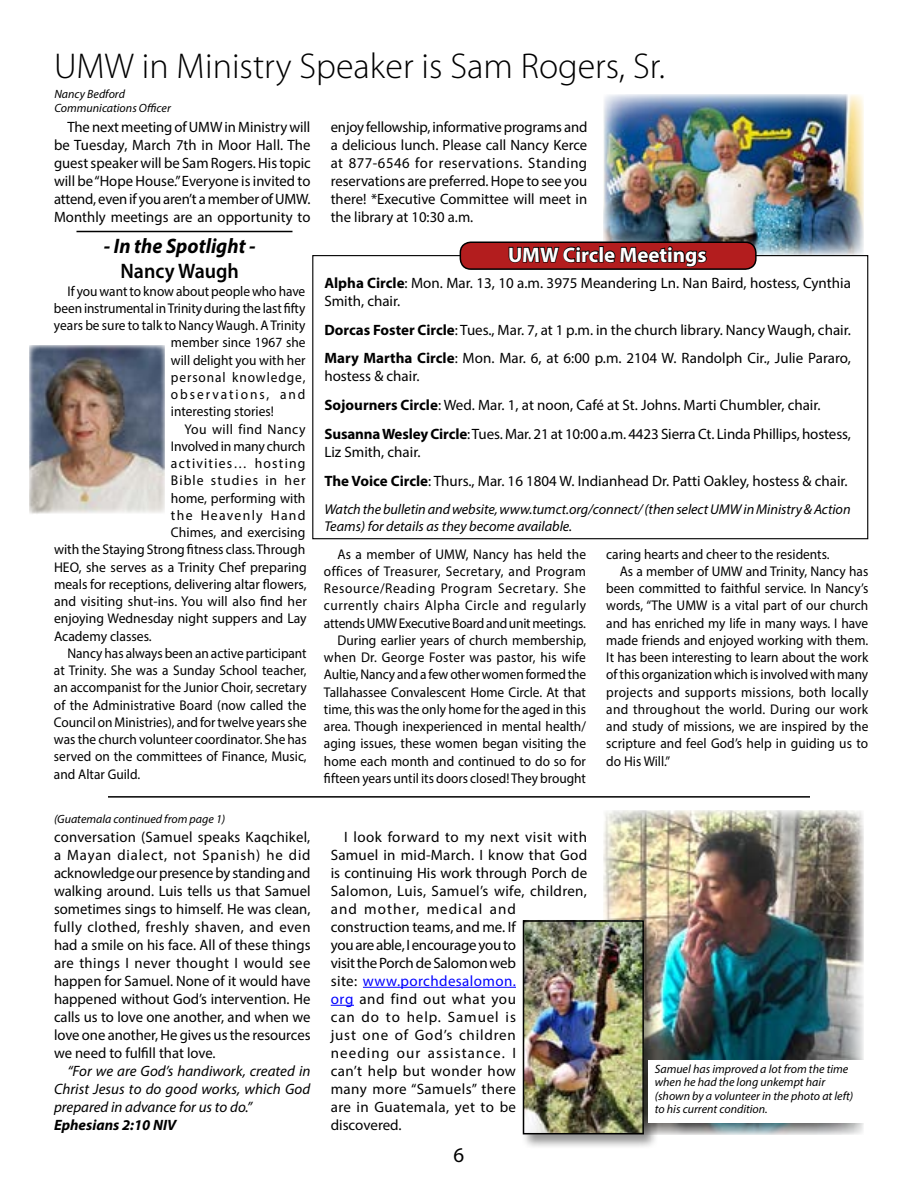
<style>
.page{position:relative;width:918px;height:1188px;background:#fff}
.page>*{position:absolute;margin:0;border:0;box-sizing:border-box;transform-origin:0 0}
.t1{font:300 36px "Myriad Pro";color:#000}
.t2{font:700 21px "Myriad Pro";color:#fff}
.t3{font:italic 700 21px "Myriad Pro";color:#000;scale:.95 1}
.t4{font:600 21px "Myriad Pro";color:#000;scale:.95 1}
.t5{font:21px "Myriad Pro";color:#000}
.t6{font:15px/18px "Myriad Pro";color:#000}
.t7{font:15px/18px "Myriad Pro";letter-spacing:.025em;color:#000}
.t8{font:italic 15px/18px "Myriad Pro";color:#000;text-align:justify}
.t9{font:italic 700 15px "Myriad Pro";color:#000}
.t10{font:italic 14.25px/17.1px "Myriad Pro";letter-spacing:-.005em;color:#000}
.t11{font:14.1px/17.2px "Myriad Pro";color:#000;text-align:right;scale:.95 1}
.t12{font:14.1px "Myriad Pro";color:#000}
.t13{font:14.1px "Myriad Pro";letter-spacing:.02em;color:#000;scale:.95 1}
.t14{font:14.1px "Myriad Pro";letter-spacing:.065em;color:#000;scale:.95 1}
.t15{font:14.1px "Myriad Pro";letter-spacing:.09em;color:#000}
.t16{font:14.1px "Myriad Pro";letter-spacing:.08em;color:#000}
.t17{font:14.1px "Myriad Pro";letter-spacing:.145em;color:#000;scale:.95 1}
.t18{font:14.1px "Myriad Pro";letter-spacing:.035em;color:#000}
.t19{font:14.1px "Myriad Pro";letter-spacing:.095em;color:#000}
.t20{font:italic 12px/13.5px "Myriad Pro";color:#000}
.s1{font-weight:700}
.s2{color:#00f}
</style>
<div class="page">
<img style="left:603px;top:94px;width:261px;height:160px">
<div style="left:460px;top:242px;width:296px;height:27px;background:#b31d1e;border-radius:10px"></div>
<img style="left:508px;top:181px;width:200px;height:86px">
<div style="left:460px;top:242px;width:297px;height:28px;border:2px solid #000;border-radius:10px"></div>
<img style="left:29px;top:345px;width:135px;height:169px">
<hr style="left:76px;top:231px;width:216px;height:1px;background:#000">
<hr style="left:108px;top:796px;width:702px;height:2px;background:#000">
<hr style="left:363px;top:987px;width:153px;height:1px;background:#00f">
<svg style="left:331px;top:1005px;width:23px;height:1px"></svg>
<img style="left:603px;top:811px;width:261px;height:323px">
<div style="left:522px;top:919px;width:136px;height:230px;background:#000;opacity:.43"></div>
<img style="left:526px;top:923px;width:115px;height:208px">
<div style="left:523px;top:920px;width:121px;height:214px;border:2px solid #000"></div>
<div style="left:648px;top:1061px;width:216px;height:62px;background:#fff"></div>
<h1 class="t1" style="left:54px;top:46px;width:613px">UMW in Ministry Speaker is Sam Rogers, Sr.</h1>
<p class="t6" style="left:54px;top:117px;width:258px;text-align:justify;text-indent:13px">The next meeting of UMW in Ministry will be Tuesday, March 7th in Moor Hall. The guest speaker will be Sam Rogers. His topic will be “Hope House.” Everyone is invited to attend, even if you aren’t a member of UMW.<br>Monthly meetings are an opportunity to</p>
<p class="t6" style="left:331px;top:117px;width:258px;text-align:justify">enjoy fellowship, informative programs and a delicious lunch. Please call Nancy Kerce at 877-6546 for reservations. Standing reservations are preferred. Hope to see you there! *Executive Committee will meet in the library at 10:30 a.m.</p>
<h2 class="t2" style="left:508px;top:241px;width:200px">UMW Circle Meetings</h2>
<p class="t20" style="left:54px;top:87px;width:118px">Nancy Bedford<br>Communications Officer</p>
<h2 class="t3" style="left:104px;top:232px;width:161px">- In the Spotlight -</h2>
<h2 class="t4" style="left:120px;top:258px;width:126px">Nancy Waugh</h2>
<p class="t11" style="left:68px;top:282px;width:252px">If you want to know about people who have</p>
<p class="t11" style="left:54px;top:299px;width:266px">been instrumental in Trinity during the last fifty</p>
<p class="t11" style="left:54px;top:317px;width:266px">years be sure to talk to Nancy Waugh. A Trinity</p>
<p class="t11" style="left:171px;top:334px;width:143px">member since 1967 she</p>
<p class="t11" style="left:171px;top:351px;width:143px">will delight you with her</p>
<p class="t14" style="left:171px;top:368px;width:143px">personal knowledge,</p>
<p class="t17" style="left:171px;top:386px;width:143px">observations, and</p>
<p class="t11" style="left:171px;top:403px;width:110px">interesting stories!</p>
<p class="t18" style="left:184px;top:420px;width:123px">You will find Nancy</p>
<p class="t12" style="left:171px;top:437px;width:136px">Involved in many church</p>
<p class="t15" style="left:171px;top:455px;width:136px">activities… hosting</p>
<p class="t16" style="left:171px;top:472px;width:136px">Bible studies in her</p>
<p class="t12" style="left:171px;top:489px;width:136px">home, performing with</p>
<p class="t19" style="left:171px;top:506px;width:136px">the Heavenly Hand</p>
<p class="t12" style="left:171px;top:524px;width:136px">Chimes, and exercising</p>
<p class="t12" style="left:54px;top:541px;width:253px">with the Staying Strong fitness class. Through</p>
<p class="t12" style="left:54px;top:558px;width:254px">HEO, she serves as a Trinity Chef preparing</p>
<p class="t12" style="left:54px;top:575px;width:254px">meals for receptions, delivering altar flowers,</p>
<p class="t12" style="left:54px;top:593px;width:254px">and visiting shut-ins. You will also find her</p>
<p class="t12" style="left:54px;top:610px;width:254px">enjoying Wednesday night suppers and Lay</p>
<p class="t12" style="left:54px;top:627px;width:99px">Academy classes.</p>
<p class="t11" style="left:68px;top:644px;width:253px">Nancy has always been an active participant</p>
<p class="t11" style="left:54px;top:662px;width:268px">at Trinity. She was a Sunday School teacher,</p>
<p class="t11" style="left:54px;top:679px;width:268px">an accompanist for the Junior Choir, secretary</p>
<p class="t11" style="left:54px;top:696px;width:267px">of the Administrative Board (now called the</p>
<p class="t11" style="left:54px;top:713px;width:268px">Council on Ministries), and for twelve years she</p>
<p class="t11" style="left:54px;top:731px;width:268px">was the church volunteer coordinator. She has</p>
<p class="t11" style="left:54px;top:748px;width:268px">served on the committees of Finance, Music,</p>
<p class="t11" style="left:54px;top:765px;width:92px">and Altar Guild.</p>
<p class="t6" style="left:324px;top:273px;width:528px"><span class="s1">Alpha Circle</span>: Mon. Mar. 13, 10 a.m. 3975 Meandering Ln. Nan Baird, hostess, Cynthia<br>Smith, chair.</p>
<p class="t6" style="left:324px;top:315px;width:528px;line-height:28.8px"><span class="s1">Dorcas Foster Circle</span>: Tues., Mar. 7, at 1 p.m. in the church library. Nancy Waugh, chair.<br><span class="s1">Mary Martha Circle</span>: Mon. Mar. 6, at 6:00 p.m. 2104 W. Randolph Cir., Julie Pararo,</p>
<p class="t6" style="left:324px;top:362px;width:528px;line-height:28.8px">hostess &amp; chair.<br><span class="s1">Sojourners Circle</span>: Wed. Mar. 1, at noon, Café at St. Johns. Marti Chumbler, chair.<br><span class="s1">Susanna Wesley Circle</span>: Tues. Mar. 21 at 10:00 a.m. 4423 Sierra Ct. Linda Phillips, hostess,</p>
<p class="t6" style="left:324px;top:437px;width:525px;line-height:28.8px">Liz Smith, chair.<br><span class="s1">The Voice Circle</span>: Thurs., Mar. 16 1804 W. Indianhead Dr. Patti Oakley, hostess &amp; chair.</p>
<p class="t10" style="left:324px;top:500px;width:528px">Watch the bulletin and website, www.tumct.org/connect/ (then select UMW in Ministry &amp; Action<br>Teams) for details as they become available.</p>
<p class="t11" style="left:324px;top:545px;width:277px">As a member of UMW, Nancy has held the offices of Treasurer, Secretary, and Program Resource/Reading Program Secretary. She currently chairs Alpha Circle and regularly attends UMW Executive Board and unit meetings.<br>During earlier years of church membership, when Dr. George Foster was pastor, his wife Aultie, Nancy and a few other women formed the Tallahassee Convalescent Home Circle. At that time, this was the only home for the aged in this area. Though inexperienced in mental health/ aging issues, these women began visiting the home each month and continued to do so for fifteen years until its doors closed! They brought</p>
<p class="t11" style="left:606px;top:545px;width:237px">caring hearts and cheer to the residents.</p>
<p class="t11" style="left:620px;top:562px;width:263px">As a member of UMW and Trinity, Nancy has</p>
<p class="t11" style="left:606px;top:580px;width:277px">been committed to faithful service. In Nancy’s</p>
<p class="t11" style="left:606px;top:597px;width:277px">words, “The UMW is a vital part of our church</p>
<p class="t11" style="left:606px;top:614px;width:277px">and has enriched my life in many ways. I have</p>
<p class="t11" style="left:606px;top:631px;width:277px">made friends and enjoyed working with them.</p>
<p class="t11" style="left:606px;top:648px;width:277px">It has been interesting to learn about the work</p>
<p class="t11" style="left:606px;top:666px;width:277px">of this organization which is involved with many</p>
<p class="t13" style="left:606px;top:683px;width:277px">projects and supports missions, both locally</p>
<p class="t13" style="left:606px;top:700px;width:277px">and throughout the world. During our work</p>
<p class="t11" style="left:606px;top:717px;width:277px">and study of missions, we are inspired by the</p>
<p class="t11" style="left:606px;top:735px;width:277px">scripture and feel God’s help in guiding us to</p>
<p class="t11" style="left:606px;top:752px;width:69px">do His Will.”</p>
<p class="t20" style="left:54px;top:812px;width:173px">(Guatemala continued from page 1)</p>
<p class="t6" style="left:54px;top:828px;width:258px;text-align:justify">conversation (Samuel speaks Kaqchikel, a Mayan dialect, not Spanish) he did acknowledge our presence by standing and walking around. Luis tells us that Samuel sometimes sings to himself. He was clean, fully clothed, freshly shaven, and even had a smile on his face. All of these things are things I never thought I would see happen for Samuel. None of it would have happened without God’s intervention. He calls us to love one another, and when we love one another, He gives us the resources we need to fulfill that love.</p>
<p class="t8" style="left:54px;top:1061px;width:258px;text-indent:14px">“For we are God’s handiwork, created in Christ Jesus to do good works, which God prepared in advance for us to do.”</p>
<p class="t9" style="left:54px;top:1115px;width:124px">Ephesians 2:10 NIV</p>
<p class="t7" style="left:331px;top:828px;width:258px;text-indent:14px">I look forward to my next visit with<br>Samuel in mid-March. I know that God is continuing His work through Porch de<br>Salomon, Luis, Samuel’s wife, children, and mother, medical and construction teams, and me. If<br>you are able, I encourage you to<br>visit the Porch de Salomon web<br>site: <span class="s2">www.porchdesalomon.<br>org</span> and find out what you<br>can do to help. Samuel is<br>just one of God’s children<br>needing our assistance. I<br>can’t help but wonder how<br>many more “Samuels” there<br>are in Guatemala, yet to be discovered.</p>
<h2 class="t5" style="left:454px;top:1142px;width:12px">6</h2>
<p class="t20" style="left:655px;top:1062px;width:200px">Samuel has improved a lot from the time when he had the long unkempt hair (shown by a volunteer in the photo at left) to his current condition.</p>
</div>
